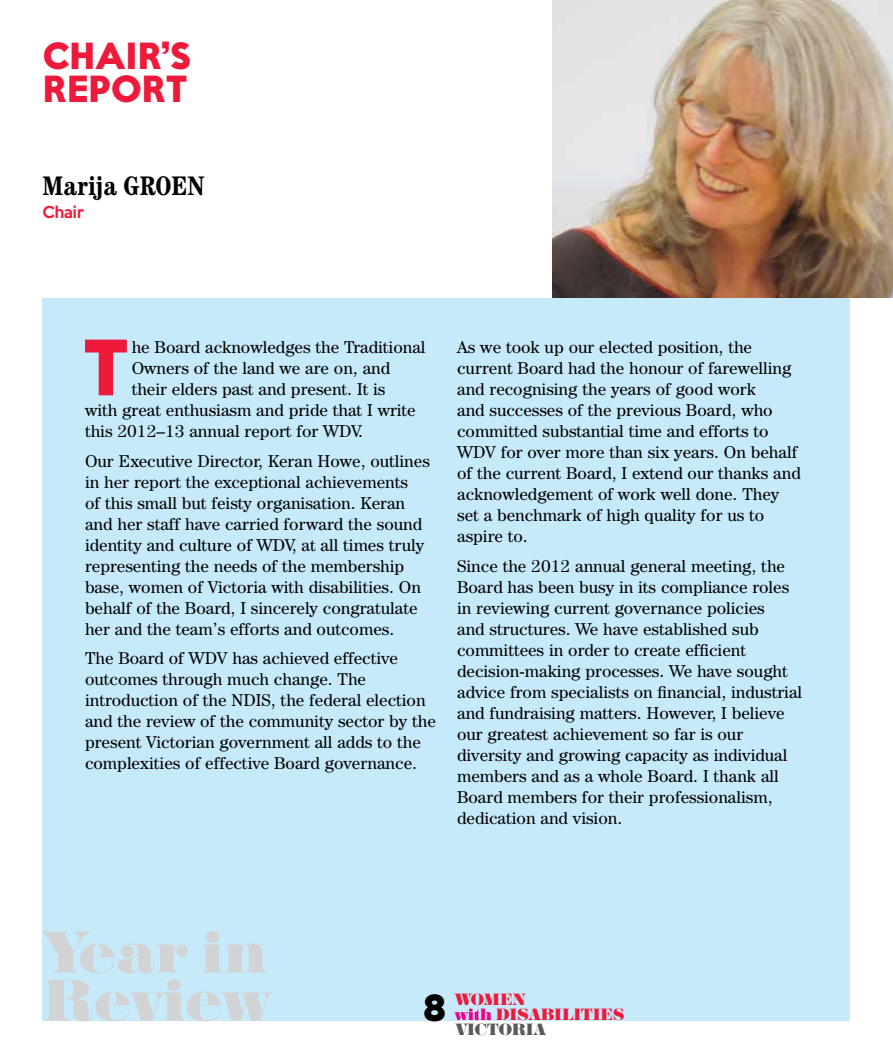
<style>
.page{position:relative;width:893px;height:1063px;background:#fff}
.page>*{position:absolute;margin:0;border:0;box-sizing:border-box;transform-origin:0 0}
.Body_text_11_5_14pt{font:800 69.75px "Keep Calm";color:#ed1a3b}
.t1{font:54px/48px "Sahara Bodoni";color:#d1d3d4}
.page_head{font:800 33px/33px "Keep Calm";color:#ed1a3b}
.t2{font:800 33px "Keep Calm";color:#000}
.Author{font:700 condensed 27px "Century IT Cby BT";color:#000}
.Body_text_11_5_14pt-2{font:17.25px/21px "Century IT Cby BT";color:#000}
.t3{font:15px/15px "Sahara Bodoni";color:#ed1a3b}
.Author_title{font:500 15px "Keep Calm";color:#ed1a3b}
.s1{color:#ec008c}
.s2{color:#58595b}
</style>
<div class="page">
<div style="left:43px;top:298px;width:807px;height:722px;background:#c7eafb"></div>
<img style="left:553px;top:0;width:340px;height:298px">
<p class="page_head" style="left:43px;top:38px;width:150px">CHAIR’S<br>REPORT</p>
<p class="Author" style="left:43px;top:169px;width:164px">Marija GROEN</p>
<p class="Author_title" style="left:43px;top:199px;width:43px">Chair</p>
<p class="Body_text_11_5_14pt" style="left:83px;top:307px;width:47px">T</p>
<p class="Body_text_11_5_14pt-2" style="left:132px;top:337px;width:295px">he Board acknowledges the Traditional</p>
<p class="Body_text_11_5_14pt-2" style="left:132px;top:358px;width:260px">Owners of the land we are on, and</p>
<p class="Body_text_11_5_14pt-2" style="left:132px;top:379px;width:255px">their elders past and present. It is</p>
<p class="Body_text_11_5_14pt-2" style="left:85px;top:400px;width:332px">with great enthusiasm and pride that I write</p>
<p class="Body_text_11_5_14pt-2" style="left:85px;top:421px;width:279px">this 2012–13 annual report for WDV.</p>
<p class="Body_text_11_5_14pt-2" style="left:85px;top:450px;width:346px">Our Executive Director, Keran Howe, outlines in her report the exceptional achievements<br>of this small but feisty organisation. Keran and her staff have carried forward the sound identity and culture of WDV, at all times truly representing the needs of the membership base, women of Victoria with disabilities. On behalf of the Board, I sincerely congratulate her and the team’s efforts and outcomes.</p>
<p class="Body_text_11_5_14pt-2" style="left:85px;top:648px;width:352px">The Board of WDV has achieved effective outcomes through much change. The introduction of the NDIS, the federal election and the review of the community sector by the present Victorian government all adds to the complexities of effective Board governance.</p>
<p class="Body_text_11_5_14pt-2" style="left:457px;top:337px;width:345px">As we took up our elected position, the current Board had the honour of farewelling and recognising the years of good work<br>and successes of the previous Board, who committed substantial time and efforts to WDV for over more than six years. On behalf of the current Board, I extend our thanks and acknowledgement of work well done. They set a benchmark of high quality for us to aspire to.</p>
<p class="Body_text_11_5_14pt-2" style="left:457px;top:555px;width:347px">Since the 2012 annual general meeting, the Board has been busy in its compliance roles in reviewing current governance policies<br>and structures. We have established sub committees in order to create efficient decision-making processes. We have sought advice from specialists on financial, industrial and fundraising matters. However, I believe our greatest achievement so far is our diversity and growing capacity as individual members and as a whole Board. I thank all Board members for their professionalism, dedication and vision.</p>
<p class="t1" style="left:43px;top:929px;width:229px">Year in<br>Review</p>
<h3 class="t2" style="left:422px;top:979px;width:26px">8</h3>
<p class="t3" style="left:455px;top:992px;width:171px">WOMEN<br><span class="s1">with</span> DISABILITIES<br><span class="s2">VICTORIA</span></p>
</div>
